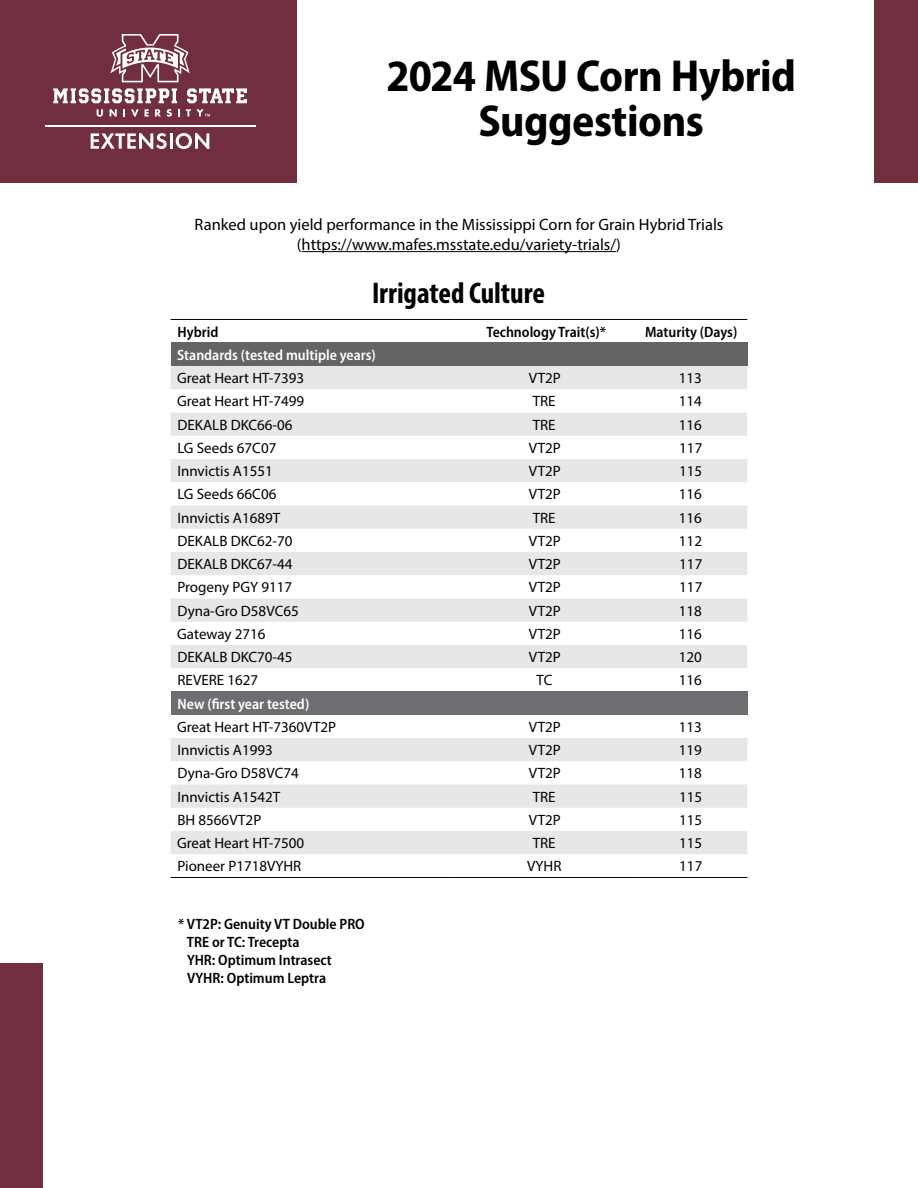
<style>
.page{position:relative;width:918px;height:1188px;background:#fff}
.page>*{position:absolute;margin:0;border:0;box-sizing:border-box;transform-origin:0 0}
.t1{font:700 semi-condensed 45px/45px "Myriad Pro";letter-spacing:-.01em;color:#000;text-align:center}
.t2{font:700 condensed 30px "Myriad Pro";color:#000}
.Body_Text{font:16.5px "Myriad Pro";color:#000}
.Table_Text{font:15px "Myriad Pro";color:#000}
.Table_Heading{font:600 semi-condensed 15px/18px "Myriad Pro";color:#000}
.Table_Heading-2{font:600 semi-condensed 15px "Myriad Pro";color:#fff}
</style>
<div class="page">
<div style="left:875px;top:0;width:43px;height:183px;background:#702e3e"></div>
<div style="left:0;top:963px;width:43px;height:225px;background:#702e3e"></div>
<div style="left:0;top:0;width:297px;height:183px;background:#702e3e"></div>
<svg style="left:110px;top:34px;width:80px;height:48px"></svg>
<svg style="left:91px;top:133px;width:76px;height:16px"></svg>
<hr style="left:170px;top:133px;width:3px;height:16px;background:#fff">
<svg style="left:176px;top:133px;width:33px;height:16px"></svg>
<hr style="left:45px;top:125px;width:210px;height:2px;background:#fff">
<svg style="left:53px;top:88px;width:124px;height:15px"></svg>
<svg style="left:187px;top:88px;width:60px;height:15px"></svg>
<svg style="left:97px;top:109px;width:6px;height:8px"></svg>
<svg style="left:110px;top:109px;width:7px;height:8px"></svg>
<svg style="left:123px;top:109px;width:2px;height:8px"></svg>
<svg style="left:131px;top:109px;width:8px;height:8px"></svg>
<svg style="left:145px;top:109px;width:4px;height:8px"></svg>
<svg style="left:155px;top:109px;width:6px;height:8px"></svg>
<svg style="left:167px;top:109px;width:5px;height:8px"></svg>
<svg style="left:178px;top:109px;width:2px;height:8px"></svg>
<svg style="left:186px;top:109px;width:24px;height:8px"></svg>
<hr style="left:302px;top:251px;width:314px;height:1px;background:#000">
<div style="left:171px;top:343px;width:576px;height:23px;background:#636466"></div>
<svg style="left:171px;top:366px;width:576px;height:488px"></svg>
<div style="left:171px;top:691px;width:576px;height:24px;background:#6d6e71"></div>
<hr style="left:171px;top:319px;width:283px;height:1px;background:#000">
<hr style="left:454px;top:319px;width:181px;height:1px;background:#000">
<hr style="left:635px;top:319px;width:112px;height:1px;background:#000">
<hr style="left:171px;top:877px;width:283px;height:1px;background:#000">
<hr style="left:454px;top:877px;width:181px;height:1px;background:#000">
<hr style="left:635px;top:877px;width:112px;height:1px;background:#000">
<h1 class="t1" style="left:387px;top:52px;width:411px">2024 MSU Corn Hybrid<br>Suggestions</h1>
<p class="Body_Text" style="left:195px;top:214px;width:530px">Ranked upon yield performance in the Mississippi Corn for Grain Hybrid Trials</p>
<p class="Body_Text" style="left:297px;top:234px;width:325px">(https://www.mafes.msstate.edu/variety-trials/)</p>
<h2 class="t2" style="left:372px;top:275px;width:175px">Irrigated Culture</h2>
<p class="Table_Heading" style="left:178px;top:322px;width:42px">Hybrid</p>
<p class="Table_Heading" style="left:487px;top:322px;width:121px">Technology Trait(s)*</p>
<p class="Table_Heading" style="left:645px;top:322px;width:94px">Maturity (Days)</p>
<p class="Table_Heading-2" style="left:177px;top:346px;width:200px">Standards (tested multiple years)</p>
<p class="Table_Text" style="left:177px;top:369px;width:129px">Great Heart HT-7393</p>
<p class="Table_Text" style="left:529px;top:369px;width:33px">VT2P</p>
<p class="Table_Text" style="left:679px;top:369px;width:25px">113</p>
<p class="Table_Text" style="left:177px;top:392px;width:129px">Great Heart HT-7499</p>
<p class="Table_Text" style="left:533px;top:392px;width:24px">TRE</p>
<p class="Table_Text" style="left:679px;top:392px;width:25px">114</p>
<p class="Table_Text" style="left:177px;top:415px;width:117px">DEKALB DKC66-06</p>
<p class="Table_Text" style="left:533px;top:415px;width:24px">TRE</p>
<p class="Table_Text" style="left:679px;top:415px;width:25px">116</p>
<p class="Table_Text" style="left:177px;top:439px;width:100px">LG Seeds 67C07</p>
<p class="Table_Text" style="left:529px;top:439px;width:33px">VT2P</p>
<p class="Table_Text" style="left:679px;top:439px;width:25px">117</p>
<p class="Table_Text" style="left:177px;top:462px;width:97px">Innvictis A1551</p>
<p class="Table_Text" style="left:529px;top:462px;width:33px">VT2P</p>
<p class="Table_Text" style="left:679px;top:462px;width:25px">115</p>
<p class="Table_Text" style="left:177px;top:485px;width:100px">LG Seeds 66C06</p>
<p class="Table_Text" style="left:529px;top:485px;width:33px">VT2P</p>
<p class="Table_Text" style="left:679px;top:485px;width:25px">116</p>
<p class="Table_Text" style="left:177px;top:508px;width:104px">Innvictis A1689T</p>
<p class="Table_Text" style="left:533px;top:508px;width:24px">TRE</p>
<p class="Table_Text" style="left:679px;top:508px;width:25px">116</p>
<p class="Table_Text" style="left:177px;top:532px;width:117px">DEKALB DKC62-70</p>
<p class="Table_Text" style="left:529px;top:532px;width:33px">VT2P</p>
<p class="Table_Text" style="left:679px;top:532px;width:25px">112</p>
<p class="Table_Text" style="left:177px;top:555px;width:117px">DEKALB DKC67-44</p>
<p class="Table_Text" style="left:529px;top:555px;width:33px">VT2P</p>
<p class="Table_Text" style="left:679px;top:555px;width:25px">117</p>
<p class="Table_Text" style="left:177px;top:578px;width:116px">Progeny PGY 9117</p>
<p class="Table_Text" style="left:529px;top:578px;width:33px">VT2P</p>
<p class="Table_Text" style="left:679px;top:578px;width:25px">117</p>
<p class="Table_Text" style="left:177px;top:601px;width:123px">Dyna-Gro D58VC65</p>
<p class="Table_Text" style="left:529px;top:601px;width:33px">VT2P</p>
<p class="Table_Text" style="left:679px;top:601px;width:25px">118</p>
<p class="Table_Text" style="left:177px;top:625px;width:90px">Gateway 2716</p>
<p class="Table_Text" style="left:529px;top:625px;width:33px">VT2P</p>
<p class="Table_Text" style="left:679px;top:625px;width:25px">116</p>
<p class="Table_Text" style="left:177px;top:648px;width:117px">DEKALB DKC70-45</p>
<p class="Table_Text" style="left:529px;top:648px;width:33px">VT2P</p>
<p class="Table_Text" style="left:679px;top:648px;width:25px">120</p>
<p class="Table_Text" style="left:177px;top:671px;width:82px">REVERE 1627</p>
<p class="Table_Text" style="left:537px;top:671px;width:17px">TC</p>
<p class="Table_Text" style="left:679px;top:671px;width:25px">116</p>
<p class="Table_Heading-2" style="left:178px;top:694px;width:133px">New (first year tested)</p>
<p class="Table_Text" style="left:177px;top:718px;width:161px">Great Heart HT-7360VT2P</p>
<p class="Table_Text" style="left:529px;top:718px;width:33px">VT2P</p>
<p class="Table_Text" style="left:679px;top:718px;width:25px">113</p>
<p class="Table_Text" style="left:177px;top:741px;width:97px">Innvictis A1993</p>
<p class="Table_Text" style="left:529px;top:741px;width:33px">VT2P</p>
<p class="Table_Text" style="left:679px;top:741px;width:25px">119</p>
<p class="Table_Text" style="left:177px;top:764px;width:123px">Dyna-Gro D58VC74</p>
<p class="Table_Text" style="left:529px;top:764px;width:33px">VT2P</p>
<p class="Table_Text" style="left:679px;top:764px;width:25px">118</p>
<p class="Table_Text" style="left:177px;top:787px;width:104px">Innvictis A1542T</p>
<p class="Table_Text" style="left:533px;top:787px;width:24px">TRE</p>
<p class="Table_Text" style="left:679px;top:787px;width:25px">115</p>
<p class="Table_Text" style="left:177px;top:811px;width:85px">BH 8566VT2P</p>
<p class="Table_Text" style="left:529px;top:811px;width:33px">VT2P</p>
<p class="Table_Text" style="left:679px;top:811px;width:25px">115</p>
<p class="Table_Text" style="left:177px;top:834px;width:129px">Great Heart HT-7500</p>
<p class="Table_Text" style="left:533px;top:834px;width:24px">TRE</p>
<p class="Table_Text" style="left:679px;top:834px;width:25px">115</p>
<p class="Table_Text" style="left:177px;top:857px;width:125px">Pioneer P1718VYHR</p>
<p class="Table_Text" style="left:527px;top:857px;width:36px">VYHR</p>
<p class="Table_Text" style="left:679px;top:857px;width:25px">117</p>
<p class="Table_Heading" style="left:187px;top:915px;width:179px;text-indent:-9px">* VT2P: Genuity VT Double PRO<br>TRE or TC: Trecepta<br>YHR: Optimum Intrasect<br>VYHR: Optimum Leptra</p>
</div>
